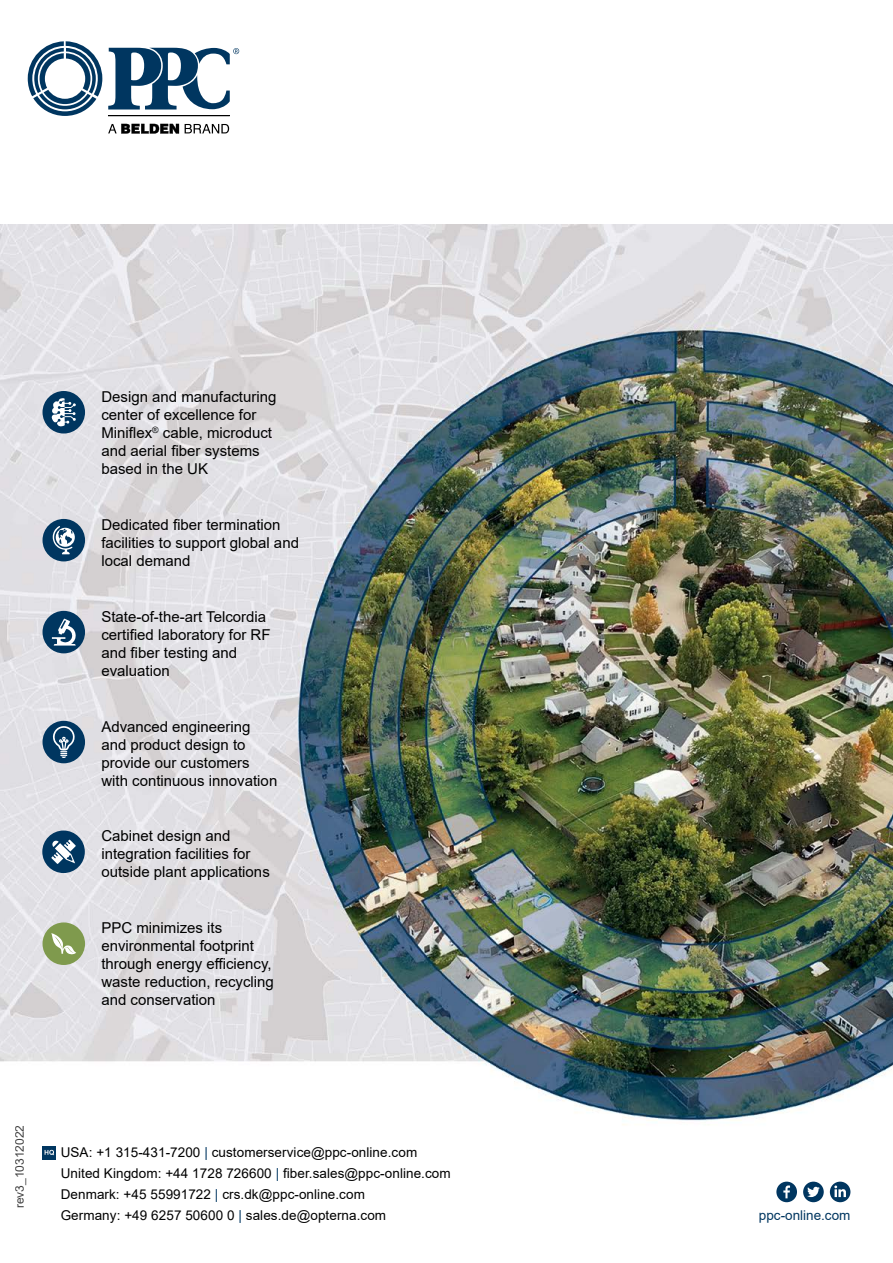
<style>
.page{position:relative;width:893px;height:1263px;background:#fff}
.page>*{position:absolute;margin:0;border:0;box-sizing:border-box;transform-origin:0 0}
.t1{font:15px/18px "Arial";color:#000}
.t2{font:13.5px/21px "Arial";letter-spacing:.005em;color:#000101}
.t3{font:13.5px "Arial";color:#003660}
.t4{font:12px "Arial";color:#000}
.s1{color:#003660}
</style>
<div class="page">
<img style="left:0;top:225px;width:893px;height:977px">
<svg style="left:28px;top:41px;width:74px;height:75px"></svg>
<svg style="left:108px;top:48px;width:131px;height:61px"></svg>
<hr style="left:108px;top:115px;width:122px;height:1px;background:#000">
<svg style="left:108px;top:124px;width:71px;height:10px"></svg>
<svg style="left:185px;top:124px;width:44px;height:9px"></svg>
<div style="left:43px;top:1146px;width:13px;height:13px;background:#003660"></div>
<svg style="left:45px;top:1150px;width:9px;height:5px"></svg>
<div style="left:43px;top:391px;width:42px;height:42px;background:#003660;border-radius:50%"></div>
<svg style="left:52px;top:398px;width:24px;height:28px"></svg>
<div style="left:43px;top:519px;width:42px;height:42px;background:#003660;border-radius:50%"></div>
<svg style="left:53px;top:526px;width:22px;height:28px"></svg>
<div style="left:43px;top:611px;width:42px;height:42px;background:#003660;border-radius:50%"></div>
<svg style="left:52px;top:619px;width:24px;height:26px"></svg>
<div style="left:43px;top:721px;width:42px;height:42px;background:#003660;border-radius:50%"></div>
<svg style="left:52px;top:726px;width:23px;height:32px"></svg>
<div style="left:42px;top:830px;width:43px;height:43px;background:#003660;border-radius:50%"></div>
<svg style="left:51px;top:840px;width:25px;height:24px"></svg>
<div style="left:43px;top:922px;width:42px;height:43px;background:#7f9a4d;border-radius:50%"></div>
<svg style="left:51px;top:933px;width:25px;height:21px"></svg>
<div style="left:776px;top:1181px;width:21px;height:21px;background:#003660;border-radius:50%"></div>
<svg style="left:783px;top:1185px;width:7px;height:13px"></svg>
<div style="left:830px;top:1181px;width:20px;height:21px;background:#003660;border-radius:50%"></div>
<svg style="left:834px;top:1185px;width:12px;height:12px"></svg>
<div style="left:803px;top:1181px;width:21px;height:21px;background:#003660;border-radius:50%"></div>
<svg style="left:807px;top:1187px;width:13px;height:10px"></svg>
<p class="t1" style="left:101px;top:388px;width:177px">Design and manufacturing center of excellence for<br>Miniflex<sup>®</sup> cable, microduct and aerial fiber systems based in the UK</p>
<p class="t1" style="left:101px;top:515px;width:199px">Dedicated fiber termination facilities to support global and local demand</p>
<p class="t1" style="left:101px;top:607px;width:171px">State-of-the-art Telcordia certified laboratory for RF and fiber testing and evaluation</p>
<p class="t1" style="left:101px;top:717px;width:177px">Advanced engineering and product design to provide our customers with continuous innovation</p>
<p class="t1" style="left:101px;top:827px;width:170px">Cabinet design and integration facilities for outside plant applications</p>
<p class="t1" style="left:101px;top:919px;width:174px">PPC minimizes its environmental footprint through energy efficiency, waste reduction, recycling and conservation</p>
<p class="t4" style="left:11px;top:1208px;width:85px;rotate:-90deg">rev3_10312022</p>
<p class="t2" style="left:61px;top:1142px;width:391px">USA: +1 315-431-7200 <span class="s1">|</span> customerservice@ppc-online.com United Kingdom: +44 1728 726600 <span class="s1">|</span> fiber.sales@ppc-online.com Denmark: +45 55991722 <span class="s1">|</span> crs.dk@ppc-online.com<br>Germany: +49 6257 50600 0 <span class="s1">|</span> sales.de@opterna.com</p>
<p class="t3" style="left:759px;top:1206px;width:93px">ppc-online.com</p>
</div>
